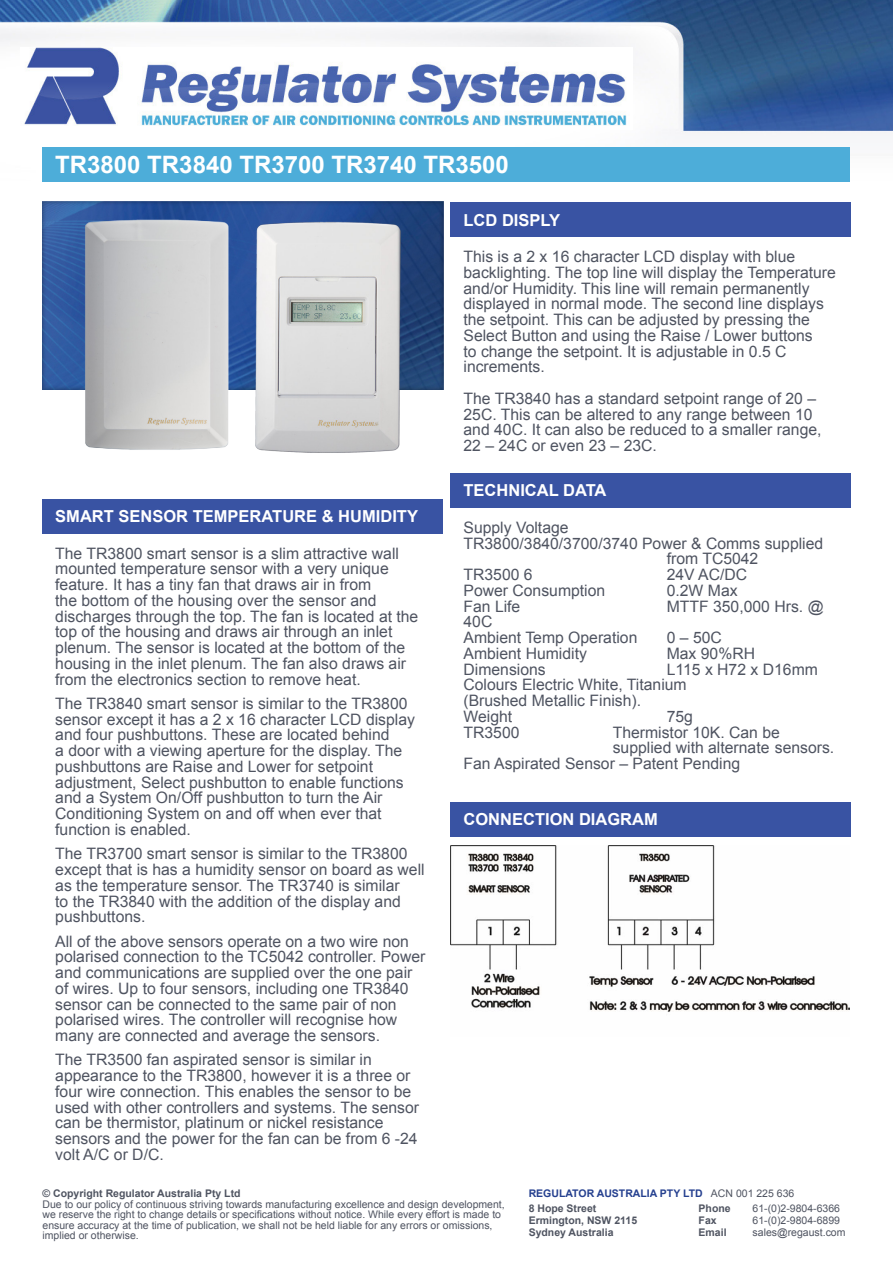
<style>
.page{position:relative;width:893px;height:1263px;background:#fff}
.page>*{position:absolute;margin:0;border:0;box-sizing:border-box;transform-origin:0 0}
.t1{font:700 24px "Arial";color:#fff}
.t2{font:700 16.5px "Arial";color:#fff}
.t3{font:15.75px/15.8px "Arial";color:#4f5461}
.t4{font:10.5px/10.5px "Arial";color:#4f5461}
.t5{font:700 10.5px/12px "Arial";color:#4f5461}
.t6{font:700 10.5px/15.1px "Arial";color:#25408f}
.s1{font-weight:400;color:#4f5461}
.s2{color:#4f5461}
</style>
<div class="page">
<img style="left:43px;top:201px;width:18px;height:188px">
<img style="left:0;top:0;width:893px;height:181px">
<img style="left:20px;top:47px;width:613px;height:82px">
<div style="left:43px;top:147px;width:807px;height:34px;background:#4dadd9"></div>
<div style="left:43px;top:499px;width:399px;height:34px;background:#3953a3"></div>
<div style="left:451px;top:203px;width:399px;height:34px;background:#3953a3"></div>
<div style="left:451px;top:473px;width:399px;height:34px;background:#3953a3"></div>
<div style="left:451px;top:802px;width:399px;height:34px;background:#3953a3"></div>
<img style="left:451px;top:845px;width:398px;height:167px">
<img style="left:61px;top:201px;width:17px;height:189px">
<img style="left:78px;top:181px;width:485px;height:311px">
<h1 class="t1" style="left:55px;top:149px;width:455px">TR3800 TR3840 TR3700 TR3740 TR3500</h1>
<p class="t2" style="left:463px;top:209px;width:98px">LCD DISPLY</p>
<p class="t3" style="left:463px;top:249px;width:374px">This is a 2 x 16 character LCD display with blue backlighting. The top line will display the Temperature and/or Humidity. This line will remain permanently displayed in normal mode. The second line displays the setpoint. This can be adjusted by pressing the Select Button and using the Raise / Lower buttons<br>to change the setpoint. It is adjustable in 0.5 C increments.</p>
<p class="t3" style="left:463px;top:391px;width:360px">The TR3840 has a standard setpoint range of 20 – 25C. This can be altered to any range between 10 and 40C. It can also be reduced to a smaller range, 22 – 24C or even 23 – 23C.</p>
<p class="t2" style="left:55px;top:505px;width:364px">SMART SENSOR TEMPERATURE &amp; HUMIDITY</p>
<p class="t3" style="left:55px;top:545px;width:365px">The TR3800 smart sensor is a slim attractive wall mounted temperature sensor with a very unique feature. It has a tiny fan that draws air in from<br>the bottom of the housing over the sensor and discharges through the top. The fan is located at the top of the housing and draws air through an inlet plenum. The sensor is located at the bottom of the housing in the inlet plenum. The fan also draws air from the electronics section to remove heat.</p>
<p class="t3" style="left:55px;top:696px;width:361px">The TR3840 smart sensor is similar to the TR3800 sensor except it has a 2 x 16 character LCD display and four pushbuttons. These are located behind<br>a door with a viewing aperture for the display. The pushbuttons are Raise and Lower for setpoint adjustment, Select pushbutton to enable functions and a System On/Off pushbutton to turn the Air Conditioning System on and off when ever that function is enabled.</p>
<p class="t3" style="left:55px;top:846px;width:371px">The TR3700 smart sensor is similar to the TR3800 except that is has a humidity sensor on board as well as the temperature sensor. The TR3740 is similar<br>to the TR3840 with the addition of the display and pushbuttons.</p>
<p class="t3" style="left:55px;top:933px;width:372px">All of the above sensors operate on a two wire non polarised connection to the TC5042 controller. Power and communications are supplied over the one pair of wires. Up to four sensors, including one TR3840 sensor can be connected to the same pair of non polarised wires. The controller will recognise how many are connected and average the sensors.</p>
<p class="t3" style="left:55px;top:1052px;width:365px">The TR3500 fan aspirated sensor is similar in appearance to the TR3800, however it is a three or four wire connection. This enables the sensor to be used with other controllers and systems. The sensor can be thermistor, platinum or nickel resistance sensors and the power for the fan can be from 6 -24 volt A/C or D/C.</p>
<p class="t2" style="left:463px;top:480px;width:145px">TECHNICAL DATA</p>
<p class="t3" style="left:463px;top:520px;width:107px">Supply Voltage</p>
<p class="t3" style="left:463px;top:535px;width:361px">TR3800/3840/3700/3740 Power &amp; Comms supplied</p>
<p class="t3" style="left:667px;top:551px;width:93px">from TC5042</p>
<p class="t3" style="left:463px;top:567px;width:71px">TR3500 6</p>
<p class="t3" style="left:667px;top:567px;width:82px">24V AC/DC</p>
<p class="t3" style="left:463px;top:583px;width:143px">Power Consumption</p>
<p class="t3" style="left:667px;top:583px;width:72px">0.2W Max</p>
<p class="t3" style="left:463px;top:598px;width:58px">Fan Life</p>
<p class="t3" style="left:667px;top:598px;width:158px">MTTF 350,000 Hrs. @</p>
<p class="t3" style="left:463px;top:614px;width:175px">40C<br>Ambient Temp Operation</p>
<p class="t3" style="left:667px;top:630px;width:57px">0 – 50C</p>
<p class="t3" style="left:463px;top:646px;width:125px">Ambient Humidity</p>
<p class="t3" style="left:667px;top:646px;width:90px">Max 90%RH</p>
<p class="t3" style="left:463px;top:661px;width:84px">Dimensions</p>
<p class="t3" style="left:463px;top:661px;width:356px;text-indent:203px">L115 x H72 x D16mm<br>Colours Electric White, Titanium<br>(Brushed Metallic Finish).<br>Weight</p>
<p class="t3" style="left:667px;top:709px;width:28px">75g</p>
<p class="t3" style="left:463px;top:724px;width:58px">TR3500</p>
<p class="t3" style="left:613px;top:724px;width:169px">Thermistor 10K. Can be</p>
<p class="t3" style="left:613px;top:740px;width:223px">supplied with alternate sensors.</p>
<p class="t3" style="left:463px;top:756px;width:278px">Fan Aspirated Sensor – Patent Pending</p>
<p class="t2" style="left:463px;top:808px;width:196px">CONNECTION DIAGRAM</p>
<p class="t5" style="left:43px;top:1188px;width:200px">© Copyright Regulator Australia Pty Ltd</p>
<p class="t4" style="left:43px;top:1199px;width:464px">Due to our policy of continuous striving towards manufacturing excellence and design development, we reserve the right to change details or specifications without notice. While every effort is made to ensure accuracy at the time of publication, we shall not be held liable for any errors or omissions, implied or otherwise.</p>
<p class="t6" style="left:529px;top:1186px;width:267px">REGULATOR AUSTRALIA PTY LTD <span class="s1">ACN 001 225 636<br></span><span class="s2">8 Hope Street</span></p>
<p class="t5" style="left:699px;top:1203px;width:34px">Phone</p>
<p class="t4" style="left:753px;top:1203px;width:89px">61-(0)2-9804-6366</p>
<p class="t5" style="left:699px;top:1215px;width:20px">Fax</p>
<p class="t4" style="left:753px;top:1215px;width:89px">61-(0)2-9804-6899</p>
<p class="t5" style="left:699px;top:1227px;width:30px">Email</p>
<p class="t4" style="left:753px;top:1227px;width:94px">sales@regaust.com</p>
<p class="t5" style="left:529px;top:1215px;width:110px">Ermington, NSW 2115<br>Sydney Australia</p>
</div>
